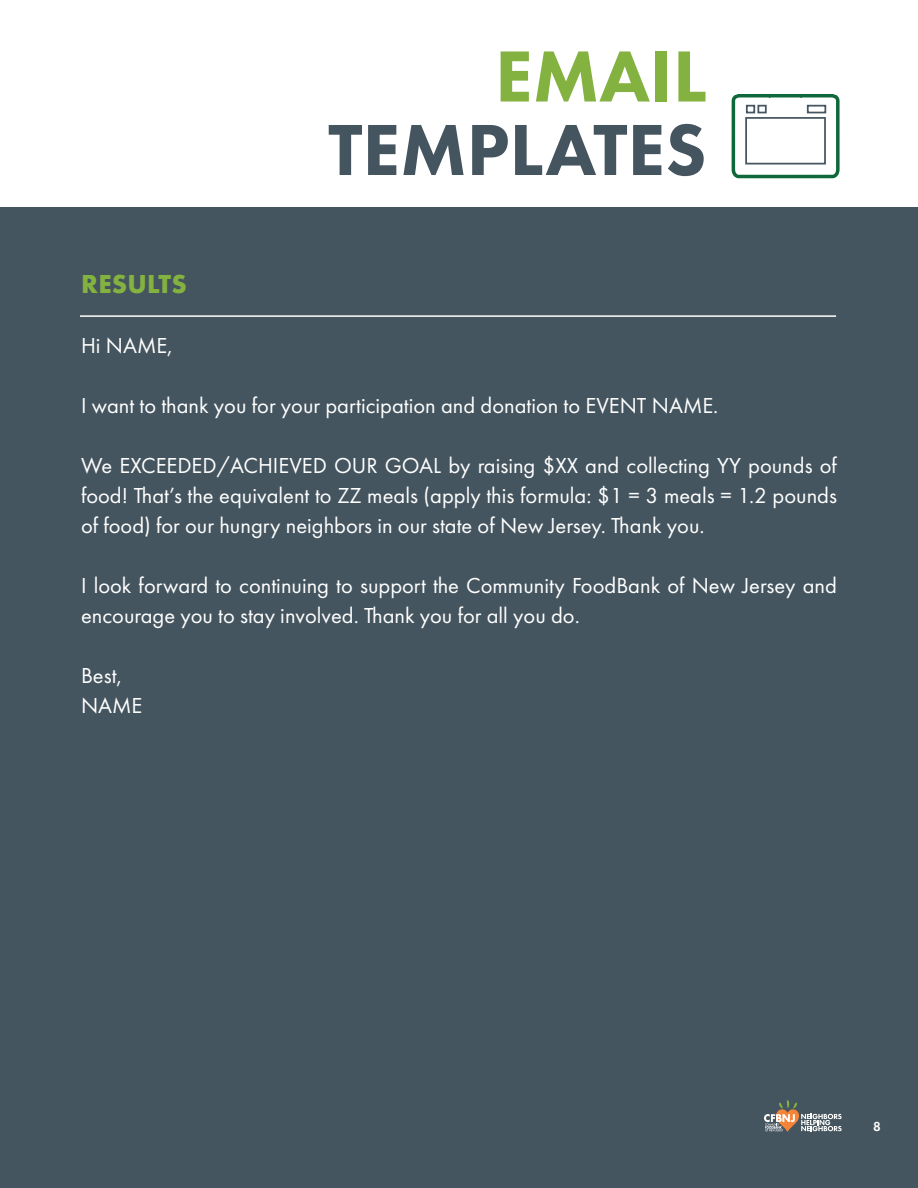
<style>
.page{position:relative;width:918px;height:1188px;background:#fff}
.page>*{position:absolute;margin:0;border:0;box-sizing:border-box;transform-origin:0 0}
.t1{font:800 75px/73.5px "Futura PT";color:#45555f;text-align:right}
.t2{font:700 27px "Futura PT";letter-spacing:.01em;color:#84b240}
.t3{font:22.5px/30px "Futura PT";color:#fff;text-align:justify}
.t4{font:600 13.5px "Futura PT";color:#fff}
.s1{color:#84b240}
</style>
<div class="page">
<div style="left:0;top:208px;width:918px;height:980px;background:#45555f"></div>
<hr style="left:80px;top:315px;width:756px;height:2px;background:#fff">
<svg style="left:731px;top:94px;width:109px;height:85px"></svg>
<svg style="left:764px;top:1100px;width:78px;height:32px"></svg>
<p class="t2" style="left:81px;top:266px;width:107px">RESULTS</p>
<p class="t1" style="left:328px;top:39px;width:380px"><span class="s1">EMAIL<br></span>TEMPLATES</p>
<p class="t3" style="left:81px;top:330px;width:94px">Hi NAME,</p>
<p class="t3" style="left:81px;top:390px;width:639px">I want to thank you for your participation and donation to EVENT NAME.</p>
<p class="t3" style="left:81px;top:450px;width:758px">We EXCEEDED/ACHIEVED OUR GOAL by raising $XX and collecting YY pounds of food! That’s the equivalent to ZZ meals (apply this formula: $1 = 3 meals = 1.2 pounds of food) for our hungry neighbors in our state of New Jersey. Thank you.</p>
<p class="t3" style="left:81px;top:570px;width:757px">I look forward to continuing to support the Community FoodBank of New Jersey and encourage you to stay involved. Thank you for all you do.</p>
<p class="t3" style="left:81px;top:660px;width:43px">Best,</p>
<p class="t3" style="left:81px;top:690px;width:63px">NAME</p>
<p class="t4" style="left:873px;top:1118px;width:9px">8</p>
</div>
